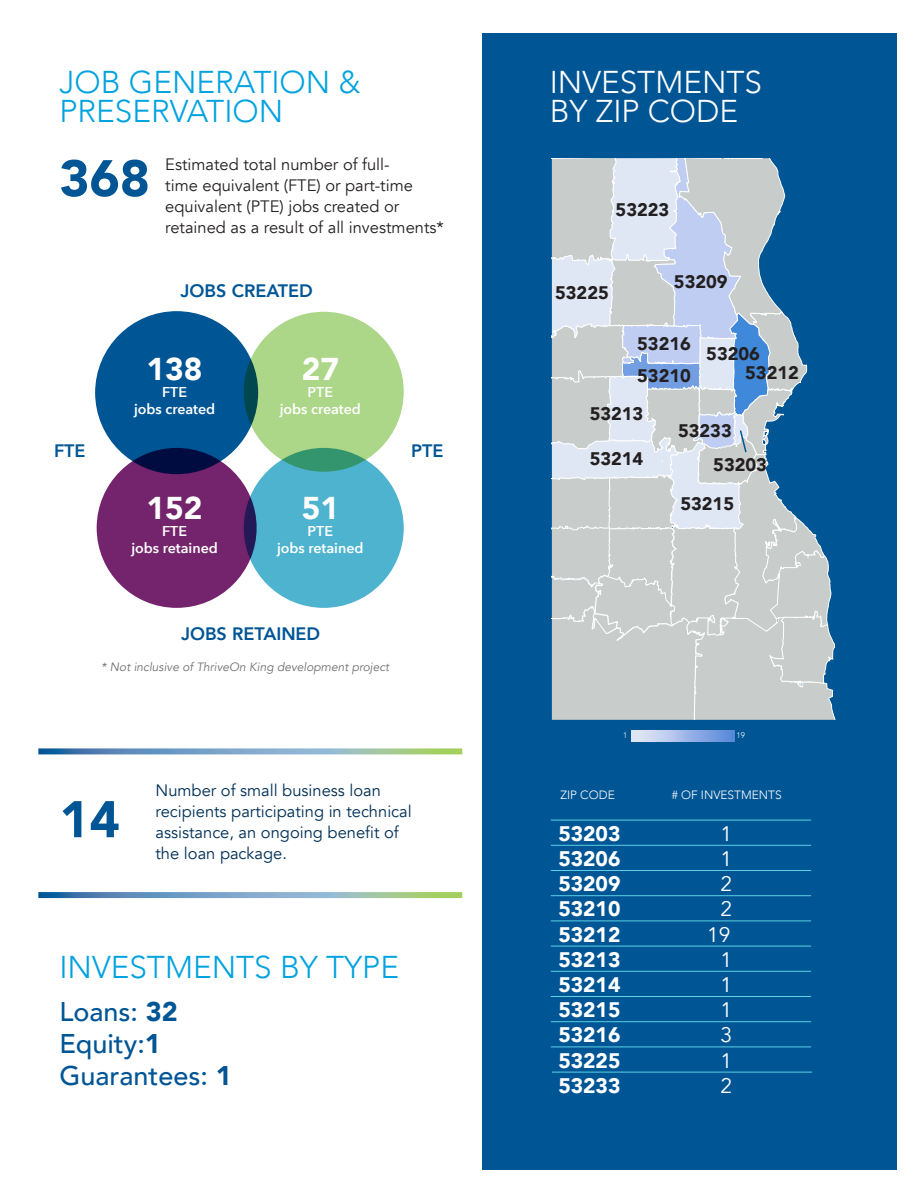
<style>
.page{position:relative;width:918px;height:1188px;background:#fff}
.page>*{position:absolute;margin:0;border:0;box-sizing:border-box;transform-origin:0 0}
.t1{font:900 51px "Avenir";color:#005595}
.t2{font:300 31.5px/28.5px "Avenir";color:#00a2df}
.t3{font:300 31.5px/28.5px "Avenir";color:#fff}
.t4{font:900 31.5px "Avenir";color:#fff}
.t5{font:500 27px "Avenir";color:#005595}
.t6{font:900 21px "Avenir";color:#fff}
.t7{font:21px "Avenir";color:#fff}
.t8{font:900 18.15px "Avenir";color:#231f20}
.t9{font:800 18px "Avenir";color:#005595}
.t10{font:16.5px/21px "Avenir";color:#231f20}
.t11{font:16.5px/21px "Avenir";color:#003056}
.t12{font:600 14.25px "Avenir Next";color:#fff}
.t13{font:italic 12px "Avenir";color:#6f7073}
.t14{font:300 12px "Avenir";color:#fff}
.t15{font:300 8.1px "Avenir";color:#fff}
.s1{font-weight:900}
</style>
<div class="page">
<div style="left:482px;top:33px;width:414px;height:1137px;background:#005595"></div>
<div style="left:243px;top:311px;width:161px;height:161px;background:#aad585;border-radius:50%"></div>
<div style="left:243px;top:447px;width:161px;height:162px;background:#4db3cf;border-radius:50%"></div>
<div style="left:96px;top:447px;width:161px;height:162px;background:#74246c;border-radius:50%"></div>
<div style="left:96px;top:312px;width:161px;height:161px;background:#005595;border-radius:50%"></div>
<svg style="left:38px;top:748px;width:424px;height:6px;background:#82abb6"></svg>
<svg style="left:38px;top:892px;width:424px;height:6px;background:#7aa6b2"></svg>
<svg style="left:552px;top:158px;width:284px;height:562px;background:#adbfcd"></svg>
<hr style="left:551px;top:820px;width:260px;height:1px;background:#59d0e4">
<hr style="left:551px;top:845px;width:260px;height:1px;background:#59d0e4">
<hr style="left:551px;top:870px;width:260px;height:1px;background:#59d0e4">
<hr style="left:551px;top:895px;width:260px;height:1px;background:#59d0e4">
<hr style="left:551px;top:921px;width:260px;height:1px;background:#59d0e4">
<hr style="left:551px;top:946px;width:260px;height:1px;background:#59d0e4">
<hr style="left:551px;top:971px;width:260px;height:1px;background:#59d0e4">
<hr style="left:551px;top:996px;width:260px;height:1px;background:#59d0e4">
<hr style="left:551px;top:1021px;width:260px;height:1px;background:#59d0e4">
<hr style="left:551px;top:1047px;width:260px;height:1px;background:#59d0e4">
<hr style="left:552px;top:1072px;width:260px;height:1px;background:#59d0e4">
<svg style="left:632px;top:730px;width:102px;height:12px"></svg>
<p class="t2" style="left:59px;top:68px;width:303px">JOB GENERATION &amp;<br>PRESERVATION</p>
<p class="t1" style="left:59px;top:135px;width:92px">368</p>
<p class="t10" style="left:165px;top:155px;width:280px">Estimated total number of full-<br>time equivalent (FTE) or part-time equivalent (PTE) jobs created or retained as a result of all investments*</p>
<p class="t9" style="left:180px;top:277px;width:134px">JOBS CREATED</p>
<p class="t4" style="left:147px;top:342px;width:57px">138</p>
<p class="t12" style="left:162px;top:380px;width:26px">FTE</p>
<p class="t12" style="left:134px;top:397px;width:83px">jobs created</p>
<p class="t4" style="left:302px;top:342px;width:39px">27</p>
<p class="t12" style="left:308px;top:380px;width:27px">PTE</p>
<p class="t12" style="left:280px;top:397px;width:83px">jobs created</p>
<p class="t9" style="left:54px;top:437px;width:33px">FTE</p>
<p class="t9" style="left:411px;top:437px;width:34px">PTE</p>
<p class="t4" style="left:147px;top:481px;width:57px">152</p>
<p class="t12" style="left:162px;top:519px;width:26px">FTE</p>
<p class="t12" style="left:131px;top:536px;width:88px">jobs retained</p>
<p class="t4" style="left:302px;top:481px;width:39px">51</p>
<p class="t12" style="left:308px;top:519px;width:27px">PTE</p>
<p class="t12" style="left:277px;top:536px;width:88px">jobs retained</p>
<p class="t9" style="left:181px;top:620px;width:141px">JOBS RETAINED</p>
<p class="t13" style="left:101px;top:660px;width:289px">* Not inclusive of ThriveOn King development project</p>
<p class="t1" style="left:59px;top:776px;width:62px">14</p>
<p class="t11" style="left:156px;top:780px;width:258px">Number of small business loan recipients participating in technical assistance, an ongoing benefit of the loan package.</p>
<p class="t2" style="left:59px;top:953px;width:341px">INVESTMENTS BY TYPE</p>
<p class="t5" style="left:59px;top:988px;width:120px">Loans: <span class="s1">32</span></p>
<p class="t5" style="left:59px;top:1020px;width:103px">Equity:<span class="s1">1</span></p>
<p class="t5" style="left:59px;top:1053px;width:174px">Guarantees: <span class="s1">1</span></p>
<p class="t3" style="left:550px;top:68px;width:214px">INVESTMENTS<br>BY ZIP CODE</p>
<p class="t8" style="left:616px;top:194px;width:55px">53223</p>
<p class="t8" style="left:555px;top:277px;width:55px">53225</p>
<p class="t8" style="left:674px;top:266px;width:55px">53209</p>
<p class="t8" style="left:637px;top:328px;width:55px">53216</p>
<p class="t8" style="left:637px;top:360px;width:55px">53210</p>
<p class="t8" style="left:590px;top:398px;width:55px">53213</p>
<p class="t8" style="left:590px;top:444px;width:55px">53214</p>
<p class="t8" style="left:680px;top:488px;width:55px">53215</p>
<p class="t8" style="left:706px;top:338px;width:55px">53206</p>
<p class="t8" style="left:745px;top:357px;width:55px">53212</p>
<p class="t8" style="left:678px;top:415px;width:55px">53233</p>
<p class="t8" style="left:713px;top:449px;width:55px">53203</p>
<p class="t15" style="left:623px;top:731px;width:6px">1</p>
<p class="t15" style="left:737px;top:731px;width:10px">19</p>
<p class="t14" style="left:561px;top:788px;width:56px">ZIP CODE</p>
<p class="t14" style="left:672px;top:788px;width:112px"># OF INVESTMENTS</p>
<p class="t6" style="left:558px;top:815px;width:64px">53203</p>
<p class="t7" style="left:720px;top:821px;width:13px">1</p>
<p class="t6" style="left:558px;top:841px;width:64px">53206</p>
<p class="t7" style="left:720px;top:846px;width:13px">1</p>
<p class="t6" style="left:558px;top:866px;width:64px">53209</p>
<p class="t7" style="left:720px;top:871px;width:13px">2</p>
<p class="t6" style="left:558px;top:891px;width:64px">53210</p>
<p class="t7" style="left:720px;top:897px;width:13px">2</p>
<p class="t6" style="left:558px;top:916px;width:64px">53212</p>
<p class="t7" style="left:707px;top:922px;width:25px">19</p>
<p class="t6" style="left:558px;top:941px;width:64px">53213</p>
<p class="t7" style="left:720px;top:947px;width:13px">1</p>
<p class="t6" style="left:558px;top:967px;width:64px">53214</p>
<p class="t7" style="left:720px;top:972px;width:13px">1</p>
<p class="t6" style="left:558px;top:992px;width:64px">53215</p>
<p class="t7" style="left:720px;top:997px;width:13px">1</p>
<p class="t6" style="left:558px;top:1017px;width:64px">53216</p>
<p class="t7" style="left:720px;top:1023px;width:13px">3</p>
<p class="t6" style="left:558px;top:1042px;width:64px">53225</p>
<p class="t7" style="left:720px;top:1048px;width:13px">1</p>
<p class="t6" style="left:558px;top:1067px;width:64px">53233</p>
<p class="t7" style="left:720px;top:1073px;width:13px">2</p>
</div>
